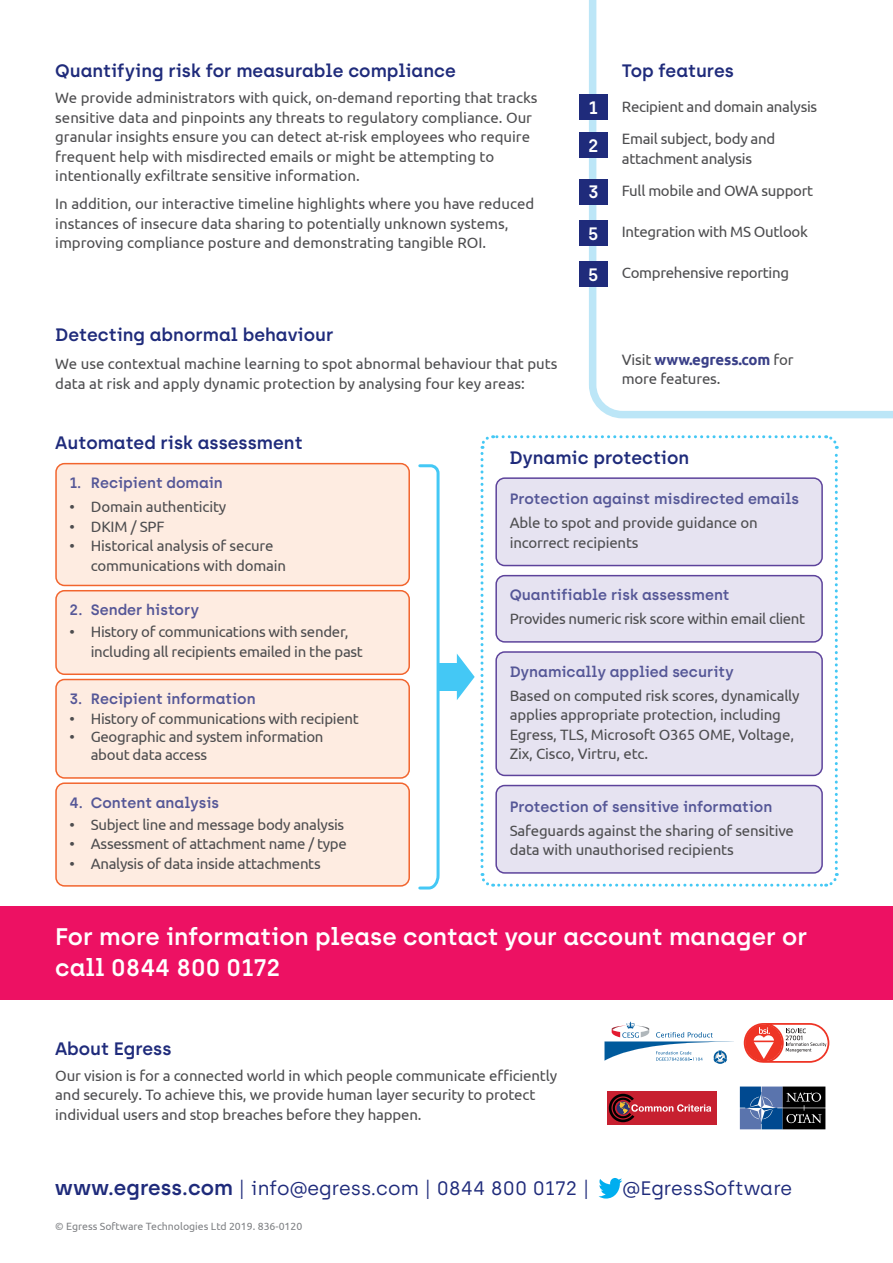
<style>
.page{position:relative;width:893px;height:1263px;background:#fff}
.page>*{position:absolute;margin:0;border:0;box-sizing:border-box;transform-origin:0 0}
.t1{font:600 24px/31.2px "Archia";color:#fff}
.t2{font:19.5px "Archia";color:#1f2b7b}
.t3{font:600 18px "Archia";color:#1f2b7b}
.t4{font:600 18px/38.2px "Archia";color:#fff}
.t5{font:15px/19.5px "Ubuntu";letter-spacing:-.01em;color:#4d4d4f}
.t6{font:600 15px "Archia";color:#555797}
.t7{font:10.5px "Ubuntu";color:#808285}
.s1{font-weight:700;color:#3a4088}
.s2{font-weight:600;font-size:21px}
.s3{font-weight:300}
</style>
<div class="page">
<svg style="left:604px;top:1022px;width:130px;height:41px"></svg>
<svg style="left:744px;top:1023px;width:85px;height:40px"></svg>
<div style="left:607px;top:1091px;width:109px;height:34px;background:#c72030"></div>
<svg style="left:609px;top:1094px;width:102px;height:28px"></svg>
<svg style="left:740px;top:1086px;width:85px;height:43px;background:#324865"></svg>
<svg style="left:598px;top:1178px;width:24px;height:20px"></svg>
<svg style="left:585px;top:0;width:308px;height:419px"></svg>
<div style="left:579px;top:94px;width:28px;height:26px;background:#1f2b7b"></div>
<div style="left:579px;top:132px;width:28px;height:26px;background:#1f2b7b"></div>
<div style="left:579px;top:179px;width:28px;height:25px;background:#1f2b7b"></div>
<div style="left:579px;top:220px;width:28px;height:26px;background:#1f2b7b"></div>
<div style="left:579px;top:261px;width:28px;height:26px;background:#1f2b7b"></div>
<div style="left:0;top:906px;width:893px;height:94px;background:#ed1163"></div>
<svg style="left:418px;top:464px;width:22px;height:426px"></svg>
<div style="left:438px;top:663px;width:20px;height:28px;background:#44c8f5"></div>
<svg style="left:457px;top:435px;width:382px;height:452px"></svg>
<div style="left:496px;top:785px;width:326px;height:88px;background:#e6e3f1;border-radius:9px"></div>
<div style="left:495px;top:785px;width:328px;height:89px;border:2px solid #5d439b;border-radius:9px"></div>
<div style="left:56px;top:679px;width:353px;height:99px;background:#feece1;border-radius:9px"></div>
<div style="left:55px;top:679px;width:355px;height:100px;border:2px solid #f2652e;border-radius:9px"></div>
<div style="left:56px;top:591px;width:353px;height:83px;background:#feece1;border-radius:9px"></div>
<div style="left:55px;top:590px;width:355px;height:85px;border:2px solid #f2652e;border-radius:9px"></div>
<div style="left:56px;top:464px;width:353px;height:121px;background:#feece1;border-radius:9px"></div>
<div style="left:55px;top:463px;width:355px;height:123px;border:2px solid #f2652e;border-radius:9px"></div>
<div style="left:56px;top:783px;width:353px;height:103px;background:#feece1;border-radius:9px"></div>
<div style="left:55px;top:782px;width:355px;height:105px;border:2px solid #f2652e;border-radius:9px"></div>
<p class="t3" style="left:55px;top:60px;width:402px">Quantifying risk for measurable compliance</p>
<p class="t5" style="left:55px;top:88px;width:484px">We provide administrators with quick, on-demand reporting that tracks sensitive data and pinpoints any threats to regulatory compliance. Our granular insights ensure you can detect at-risk employees who require frequent help with misdirected emails or might be attempting to intentionally exfiltrate sensitive information.</p>
<p class="t5" style="left:55px;top:194px;width:480px">In addition, our interactive timeline highlights where you have reduced instances of insecure data sharing to potentially unknown systems, improving compliance posture and demonstrating tangible ROI.</p>
<p class="t3" style="left:55px;top:324px;width:280px">Detecting abnormal behaviour</p>
<p class="t5" style="left:55px;top:353px;width:504px">We use contextual machine learning to spot abnormal behaviour that puts data at risk and apply dynamic protection by analysing four key areas:</p>
<p class="t4" style="left:588px;top:88px;width:12px">1<br>2</p>
<p class="t4" style="left:588px;top:173px;width:12px">3</p>
<p class="t4" style="left:588px;top:214px;width:12px">5</p>
<p class="t4" style="left:588px;top:255px;width:12px">5</p>
<p class="t3" style="left:622px;top:60px;width:114px">Top features</p>
<p class="t5" style="left:622px;top:90px;width:197px;line-height:32.2px">Recipient and domain analysis<br>Email subject, body and</p>
<p class="t5" style="left:622px;top:142px;width:193px;line-height:32.2px">attachment analysis<br>Full mobile and OWA support</p>
<p class="t5" style="left:622px;top:221px;width:188px">Integration with MS Outlook</p>
<p class="t5" style="left:622px;top:262px;width:169px">Comprehensive reporting</p>
<p class="t5" style="left:622px;top:349px;width:173px">Visit <span class="s1">www.egress.com</span> for more features.</p>
<p class="t3" style="left:55px;top:432px;width:249px">Automated risk assessment</p>
<p class="t6" style="left:70px;top:474px;width:155px">1. Recipient domain</p>
<p class="t5" style="left:70px;top:497px;width:158px">• Domain authenticity</p>
<p class="t5" style="left:70px;top:516px;width:96px">• DKIM / SPF</p>
<p class="t5" style="left:91px;top:536px;width:197px;text-indent:-21px">• Historical analysis of secure communications with domain</p>
<p class="t6" style="left:70px;top:601px;width:131px">2. Sender history</p>
<p class="t5" style="left:91px;top:621px;width:274px;text-indent:-21px">• History of communications with sender, including all recipients emailed in the past</p>
<p class="t6" style="left:70px;top:690px;width:188px">3. Recipient information</p>
<p class="t5" style="left:70px;top:709px;width:291px">• History of communications with recipient</p>
<p class="t5" style="left:91px;top:728px;width:234px;line-height:18px;text-indent:-21px">• Geographic and system information about data access</p>
<p class="t6" style="left:70px;top:794px;width:151px">4. Content analysis</p>
<p class="t5" style="left:70px;top:814px;width:276px">• Subject line and message body analysis</p>
<p class="t5" style="left:70px;top:833px;width:279px">• Assessment of attachment name / type</p>
<p class="t5" style="left:70px;top:853px;width:253px">• Analysis of data inside attachments</p>
<p class="t3" style="left:509px;top:446px;width:181px">Dynamic protection</p>
<p class="t6" style="left:510px;top:490px;width:291px">Protection against misdirected emails</p>
<p class="t5" style="left:510px;top:513px;width:250px">Able to spot and provide guidance on incorrect recipients</p>
<p class="t6" style="left:510px;top:586px;width:221px">Quantifiable risk assessment</p>
<p class="t5" style="left:510px;top:609px;width:297px">Provides numeric risk score within email client</p>
<p class="t6" style="left:510px;top:662px;width:226px">Dynamically applied security</p>
<p class="t5" style="left:510px;top:685px;width:291px">Based on computed risk scores, dynamically applies appropriate protection, including Egress, TLS, Microsoft O365 OME, Voltage, Zix, Cisco, Virtru, etc.</p>
<p class="t6" style="left:510px;top:797px;width:264px">Protection of sensitive information</p>
<p class="t5" style="left:510px;top:820px;width:286px">Safeguards against the sharing of sensitive data with unauthorised recipients</p>
<h1 class="t1" style="left:55px;top:921px;width:753px">For more information please contact your account manager or call 0844 800 0172</h1>
<p class="t3" style="left:55px;top:1038px;width:118px">About Egress</p>
<p class="t5" style="left:55px;top:1065px;width:503px">Our vision is for a connected world in which people communicate efficiently and securely. To achieve this, we provide human layer security to protect individual users and stop breaches before they happen.</p>
<h2 class="t2" style="left:55px;top:1176px;width:536px"><span class="s2">www.egress.com</span> <span class="s3">|</span> info@egress.com <span class="s3">|</span> 0844 800 0172 <span class="s3">|</span></h2>
<h2 class="t2" style="left:623px;top:1176px;width:171px">@EgressSoftware</h2>
<p class="t7" style="left:55px;top:1220px;width:249px">© Egress Software Technologies Ltd 2019. 836-0120</p>
</div>
